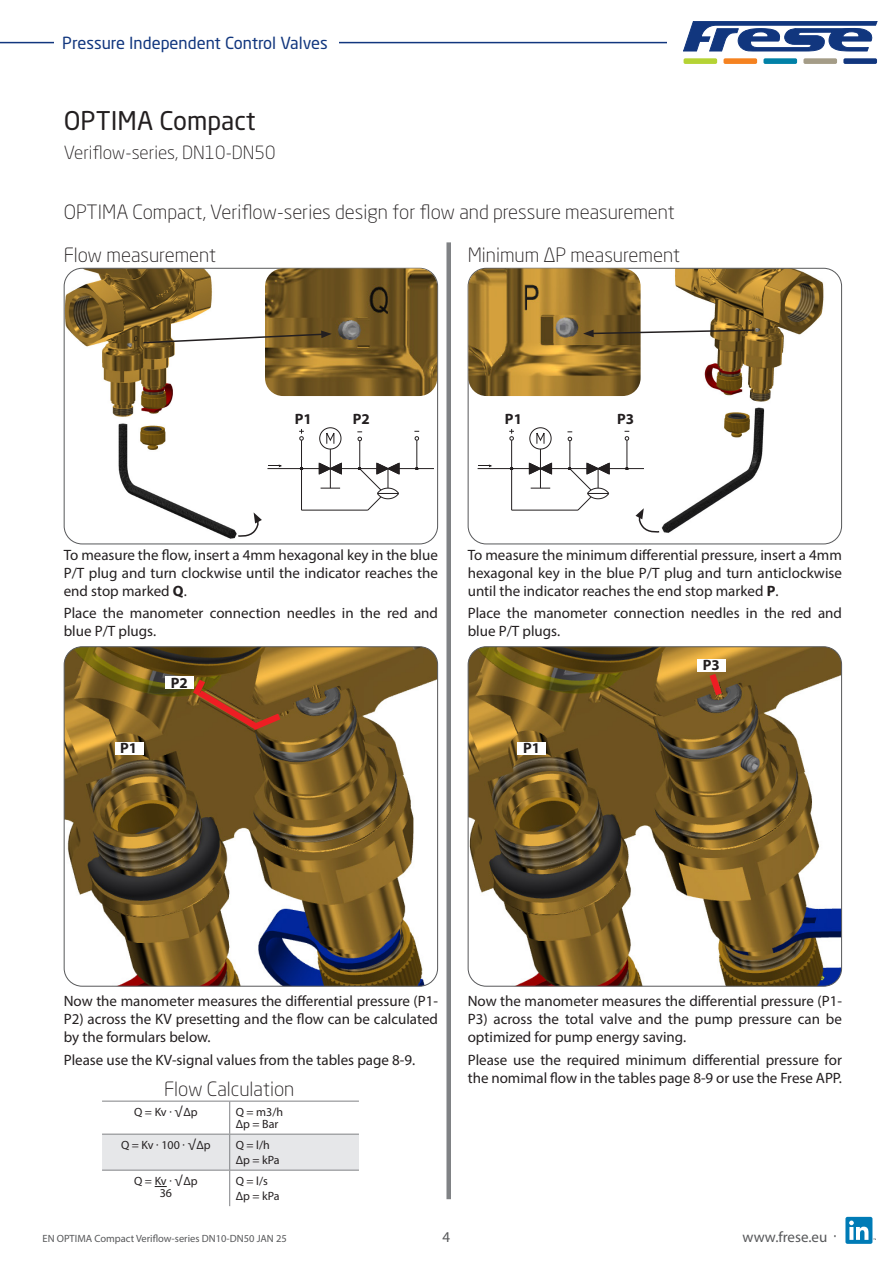
<style>
.page{position:relative;width:893px;height:1263px;background:#fff}
.page>*{position:absolute;margin:0;border:0;box-sizing:border-box;transform-origin:0 0}
.t1{font:25.5px "Neo Sans Pro";color:#231f20}
.Tekniske_data_-_Mellemrubrik{font:300 19.5px "Neo Sans Pro";color:#231f20}
.Titler_-_index_uk{font:300 19.5px "Neo Sans Pro";color:#231f20}
.t2{font:300 18px "Neo Sans Pro";color:#231f20}
.t3{font:16.5px "Neo Sans Pro";color:#11367e}
.Tekniske_data_-_Brød{font:15px/18px "Myriad Pro";color:#231f20}
.Tekniske_data_-_Mellemrubrik-2{font:15px/18px "Myriad Pro";color:#231f20;text-align:justify}
.Titler_-_index_uk-2{font:700 15px "Myriad Pro";color:#231f20}
.t4{font:15px "Myriad Pro";color:#57585a}
.Titler_-_index_uk-3{font:12px "Myriad Pro";color:#231f20}
.t5{font:10.5px "Myriad Pro";color:#57585a}
.s1{font-weight:700}
.s2{font-family:"Neo Sans Pro"}
</style>
<div class="page">
<hr style="left:0;top:42px;width:893px;height:1px;background:#11367e">
<div style="left:54px;top:36px;width:285px;height:13px;background:#fff"></div>
<div style="left:668px;top:21px;width:225px;height:43px;background:#fff"></div>
<div style="left:684px;top:58px;width:33px;height:6px;background:#b5d334;border-radius:2px"></div>
<div style="left:723px;top:58px;width:34px;height:6px;background:#f58220;border-radius:2px"></div>
<div style="left:763px;top:58px;width:34px;height:6px;background:#0081a7;border-radius:2px"></div>
<div style="left:803px;top:58px;width:34px;height:6px;background:#a49c87;border-radius:2px"></div>
<div style="left:843px;top:58px;width:34px;height:6px;background:#11367e;border-radius:2px"></div>
<svg style="left:683px;top:21px;width:194px;height:30px"></svg>
<div style="left:845px;top:1217px;width:27px;height:27px;background:#007bb6;border-radius:2px"></div>
<svg style="left:849px;top:1220px;width:27px;height:20px"></svg>
<img style="left:64px;top:268px;width:374px;height:276px">
<img style="left:265px;top:268px;width:172px;height:128px">
<img style="left:64px;top:647px;width:374px;height:339px">
<div style="left:64px;top:646px;width:374px;height:340px;border:1px solid #57585a;border-radius:18px"></div>
<svg style="left:188px;top:673px;width:99px;height:62px;background:#845421"></svg>
<img style="left:468px;top:647px;width:374px;height:339px">
<div style="left:468px;top:646px;width:374px;height:340px;border:1px solid #57585a;border-radius:18px"></div>
<svg style="left:705px;top:667px;width:22px;height:35px"></svg>
<svg style="left:142px;top:330px;width:190px;height:14px"></svg>
<img style="left:468px;top:268px;width:374px;height:273px">
<img style="left:468px;top:268px;width:173px;height:128px">
<svg style="left:583px;top:329px;width:173px;height:8px"></svg>
<div style="left:102px;top:1135px;width:257px;height:35px;background:#e6e7e9"></div>
<hr style="left:102px;top:1101px;width:128px;height:1px;background:#808285">
<hr style="left:230px;top:1101px;width:129px;height:1px;background:#808285">
<hr style="left:229px;top:1101px;width:1px;height:33px;background:#808285">
<hr style="left:102px;top:1134px;width:128px;height:1px;background:#808285">
<hr style="left:230px;top:1134px;width:129px;height:1px;background:#808285">
<hr style="left:229px;top:1134px;width:1px;height:36px;background:#808285">
<hr style="left:102px;top:1170px;width:128px;height:1px;background:#808285">
<hr style="left:230px;top:1170px;width:129px;height:1px;background:#808285">
<hr style="left:229px;top:1170px;width:1px;height:36px;background:#808285">
<svg style="left:155px;top:1186px;width:12px;height:1px"></svg>
<div style="left:115px;top:742px;width:28px;height:13px;background:#fff"></div>
<div style="left:165px;top:676px;width:29px;height:13px;background:#fff"></div>
<div style="left:518px;top:742px;width:28px;height:13px;background:#fff"></div>
<div style="left:697px;top:659px;width:29px;height:13px;background:#fff"></div>
<svg style="left:237px;top:512px;width:25px;height:26px"></svg>
<hr style="left:301px;top:510px;width:67px;height:1px;background:#231f20">
<hr style="left:267px;top:468px;width:35px;height:1px;background:#231f20">
<svg style="left:268px;top:464px;width:14px;height:3px"></svg>
<svg style="left:299px;top:428px;width:135px;height:82px"></svg>
<hr style="left:478px;top:468px;width:34px;height:1px;background:#231f20">
<svg style="left:478px;top:464px;width:14px;height:3px"></svg>
<svg style="left:509px;top:428px;width:152px;height:105px"></svg>
<div style="left:446px;top:242px;width:5px;height:957px;background:#808285"></div>
<p class="t3" style="left:62px;top:33px;width:267px">Pressure Independent Control Valves</p>
<h1 class="t1" style="left:64px;top:105px;width:193px">OPTIMA Compact</h1>
<p class="t2" style="left:64px;top:141px;width:213px">Veriflow-series, DN10-DN50</p>
<p class="Tekniske_data_-_Mellemrubrik" style="left:64px;top:200px;width:613px">OPTIMA Compact, Veriflow-series design for flow and pressure measurement</p>
<p class="Tekniske_data_-_Mellemrubrik" style="left:64px;top:243px;width:154px">Flow measurement</p>
<p class="Tekniske_data_-_Mellemrubrik" style="left:468px;top:243px;width:214px">Minimum ∆P measurement</p>
<p class="Titler_-_index_uk-2" style="left:295px;top:409px;width:19px">P1</p>
<p class="Titler_-_index_uk-2" style="left:353px;top:409px;width:19px">P2</p>
<p class="Titler_-_index_uk-2" style="left:505px;top:409px;width:19px">P1</p>
<p class="Titler_-_index_uk-2" style="left:617px;top:409px;width:19px">P3</p>
<p class="Tekniske_data_-_Mellemrubrik-2" style="left:64px;top:545px;width:376px">To measure the flow, insert a 4mm hexagonal key in the blue P/T plug and turn clockwise until the indicator reaches the end stop marked <span class="s1">Q</span>.</p>
<p class="Tekniske_data_-_Brød" style="left:64px;top:604px;width:376px">Place the manometer connection needles in the red and blue P/T plugs.</p>
<p class="Titler_-_index_uk-2" style="left:120px;top:738px;width:19px">P1</p>
<p class="Titler_-_index_uk-2" style="left:171px;top:673px;width:19px">P2</p>
<p class="Tekniske_data_-_Mellemrubrik-2" style="left:468px;top:545px;width:376px">To measure the minimum differential pressure, insert a 4mm hexagonal key in the blue P/T plug and turn anticlockwise until the indicator reaches the end stop marked <span class="s1">P</span>.</p>
<p class="Tekniske_data_-_Brød" style="left:468px;top:604px;width:376px">Place the manometer connection needles in the red and blue P/T plugs.</p>
<p class="Titler_-_index_uk-2" style="left:523px;top:738px;width:19px">P1</p>
<p class="Titler_-_index_uk-2" style="left:703px;top:655px;width:19px">P3</p>
<p class="Tekniske_data_-_Brød" style="left:64px;top:992px;width:376px;text-align:justify">Now the manometer measures the differential pressure (P1- P2) across the KV presetting and the flow can be calculated by the formulars below.</p>
<p class="Tekniske_data_-_Brød" style="left:64px;top:1050px;width:353px">Please use the KV-signal values from the tables page 8-9.</p>
<p class="Titler_-_index_uk" style="left:164px;top:1077px;width:132px">Flow Calculation</p>
<p class="Titler_-_index_uk-3" style="left:134px;top:1105px;width:65px">Q = Kv · <span class="s2">√</span>Δp</p>
<p class="Titler_-_index_uk-3" style="left:236px;top:1105px;width:49px">Q = m3/h</p>
<p class="Titler_-_index_uk-3" style="left:236px;top:1117px;width:44px">Δp = Bar</p>
<p class="Titler_-_index_uk-3" style="left:121px;top:1138px;width:91px">Q = Kv · 100 · <span class="s2">√</span>Δp</p>
<p class="Titler_-_index_uk-3" style="left:236px;top:1138px;width:36px">Q = l/h</p>
<p class="Titler_-_index_uk-3" style="left:236px;top:1153px;width:45px">Δp = kPa</p>
<p class="Titler_-_index_uk-3" style="left:134px;top:1174px;width:65px">Q = Kv · <span class="s2">√</span>Δp</p>
<p class="Titler_-_index_uk-3" style="left:160px;top:1186px;width:14px">36</p>
<p class="Titler_-_index_uk-3" style="left:236px;top:1174px;width:34px">Q = l/s</p>
<p class="Titler_-_index_uk-3" style="left:236px;top:1189px;width:45px">Δp = kPa</p>
<p class="t5" style="left:43px;top:1232px;width:246px">EN OPTIMA Compact Veriflow-series DN10-DN50 JAN 25</p>
<p class="t4" style="left:443px;top:1227px;width:9px">4</p>
<p class="Tekniske_data_-_Brød" style="left:468px;top:992px;width:376px;text-align:justify">Now the manometer measures the differential pressure (P1- P3) across the total valve and the pump pressure can be optimized for pump energy saving.</p>
<p class="Tekniske_data_-_Brød" style="left:468px;top:1050px;width:376px">Please use the required minimum differential pressure for the nomimal flow in the tables page 8-9 or use the Frese APP.</p>
<p class="t4" style="left:742px;top:1228px;width:96px">www.frese.eu <span class="s2">·</span></p>
</div>
